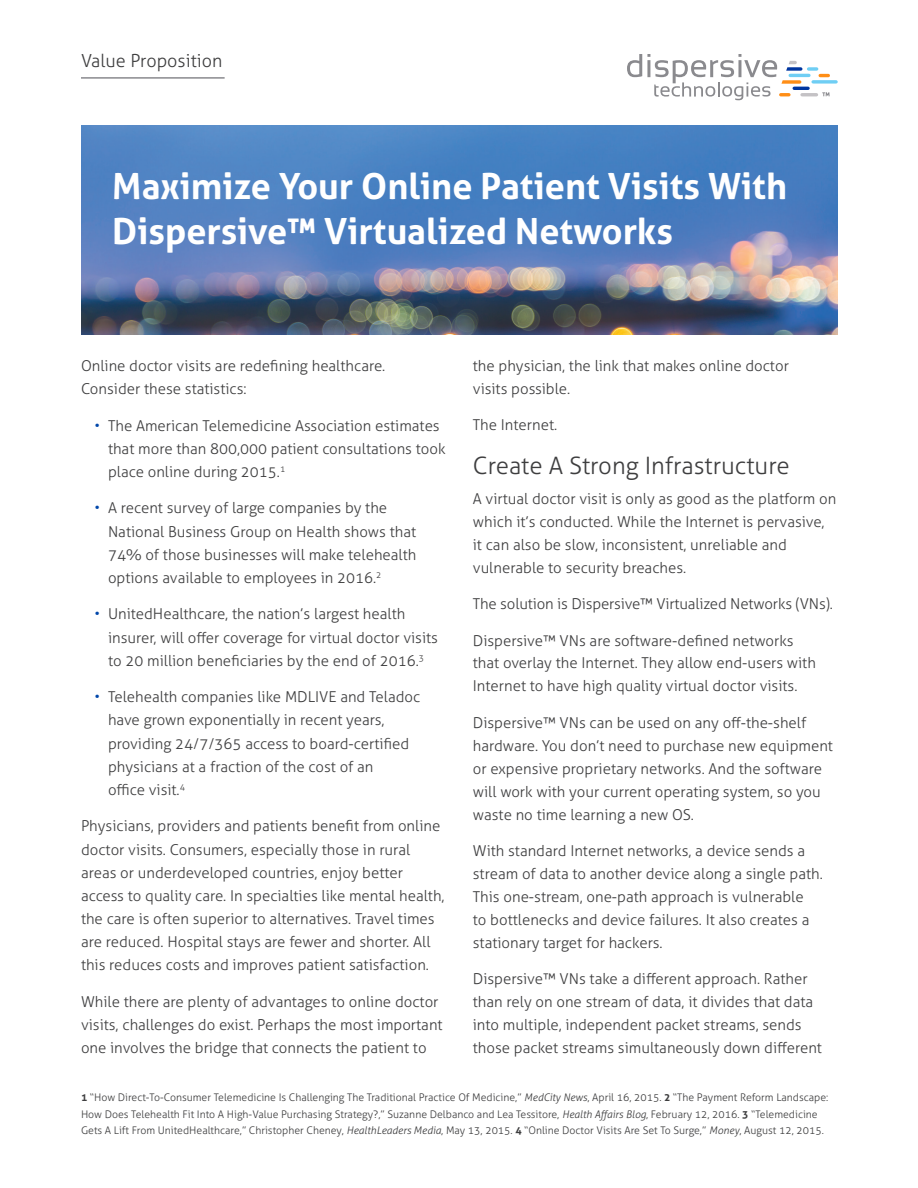
<style>
.page{position:relative;width:918px;height:1188px;background:#fff}
.page>*{position:absolute;margin:0;border:0;box-sizing:border-box;transform-origin:0 0}
.Headline{font:700 36px/45px "Aller";color:#fff}
.Body_Headline{font:300 24px "Aller";color:#3e3e3f}
.t1{font:300 18px "Aller";color:#3e3e3f}
.Paragraph{font:300 15px/23.1px "Aller";color:#3e3e3f}
.Footnotes{font:300 10.5px/16.5px "Aller";color:#3e3e3f}
.s1{color:#0047aa}
.s2{font-weight:700}
.s3{font-style:italic}
</style>
<div class="page">
<svg style="left:627px;top:54px;width:211px;height:46px"></svg>
<img style="left:81px;top:125px;width:757px;height:210px">
<hr style="left:81px;top:77px;width:144px;height:2px;background:#8a8a8e">
<p class="t1" style="left:81px;top:50px;width:143px">Value Proposition</p>
<p class="Headline" style="left:112px;top:164px;width:676px">Maximize Your Online Patient Visits With<br>Dispersive™ Virtualized Networks</p>
<p class="Paragraph" style="left:81px;top:354px;width:306px">Online doctor visits are redefining healthcare.<br>Consider these statistics:</p>
<p class="Paragraph" style="left:108px;top:414px;width:339px;text-indent:-14px"><span class="s1">•</span> The American Telemedicine Association estimates that more than 800,000 patient consultations took place online during 2015.<sup>1</sup></p>
<p class="Paragraph" style="left:108px;top:497px;width:310px;text-indent:-14px"><span class="s1">•</span> A recent survey of large companies by the National Business Group on Health shows that 74% of those businesses will make telehealth options available to employees in 2016.<sup>2</sup></p>
<p class="Paragraph" style="left:108px;top:603px;width:332px;text-indent:-14px"><span class="s1">•</span> UnitedHealthcare, the nation’s largest health insurer, will offer coverage for virtual doctor visits to 20 million beneficiaries by the end of 2016.<sup>3</sup></p>
<p class="Paragraph" style="left:108px;top:685px;width:314px;text-indent:-14px"><span class="s1">•</span> Telehealth companies like MDLIVE and Teladoc have grown exponentially in recent years, providing 24/7/365 access to board-certified physicians at a fraction of the cost of an<br>office visit.<sup>4</sup></p>
<p class="Paragraph" style="left:81px;top:815px;width:365px">Physicians, providers and patients benefit from online doctor visits. Consumers, especially those in rural areas or underdeveloped countries, enjoy better access to quality care. In specialties like mental health, the care is often superior to alternatives. Travel times are reduced. Hospital stays are fewer and shorter. All this reduces costs and improves patient satisfaction.</p>
<p class="Paragraph" style="left:81px;top:990px;width:363px">While there are plenty of advantages to online doctor visits, challenges do exist. Perhaps the most important one involves the bridge that connects the patient to</p>
<p class="Paragraph" style="left:473px;top:354px;width:318px">the physician, the link that makes online doctor visits possible.</p>
<p class="Paragraph" style="left:473px;top:413px;width:86px">The Internet.</p>
<p class="Body_Headline" style="left:473px;top:451px;width:318px">Create A Strong Infrastructure</p>
<p class="Paragraph" style="left:473px;top:487px;width:365px">A virtual doctor visit is only as good as the platform on which it’s conducted. While the Internet is pervasive, it can also be slow, inconsistent, unreliable and vulnerable to security breaches.</p>
<p class="Paragraph" style="left:473px;top:592px;width:362px">The solution is Dispersive™ Virtualized Networks (VNs).</p>
<p class="Paragraph" style="left:473px;top:629px;width:345px">Dispersive™ VNs are software-defined networks that overlay the Internet. They allow end-users with<br>Internet to have high quality virtual doctor visits.</p>
<p class="Paragraph" style="left:473px;top:711px;width:362px">Dispersive™ VNs can be used on any off-the-shelf hardware. You don’t need to purchase new equipment or expensive proprietary networks. And the software will work with your current operating system, so you waste no time learning a new OS.</p>
<p class="Paragraph" style="left:473px;top:839px;width:351px">With standard Internet networks, a device sends a stream of data to another device along a single path.<br>This one-stream, one-path approach is vulnerable<br>to bottlenecks and device failures. It also creates a stationary target for hackers.</p>
<p class="Paragraph" style="left:473px;top:967px;width:351px">Dispersive™ VNs take a different approach. Rather than rely on one stream of data, it divides that data into multiple, independent packet streams, sends those packet streams simultaneously down different</p>
<p class="Footnotes" style="left:81px;top:1089px;width:749px"><span class="s2">1</span> “How Direct-To-Consumer Telemedicine Is Challenging The Traditional Practice Of Medicine,” <span class="s3">MedCity News</span>, April 16, 2015. <span class="s2">2</span> “The Payment Reform Landscape:<br>How Does Telehealth Fit Into A High-Value Purchasing Strategy?,” Suzanne Delbanco and Lea Tessitore, <span class="s3">Health Affairs Blog</span>, February 12, 2016. <span class="s2">3</span> “Telemedicine<br>Gets A Lift From UnitedHealthcare,” Christopher Cheney, <span class="s3">HealthLeaders Media</span>, May 13, 2015. <span class="s2">4</span> “Online Doctor Visits Are Set To Surge,” <span class="s3">Money</span>, August 12, 2015.</p>
</div>
